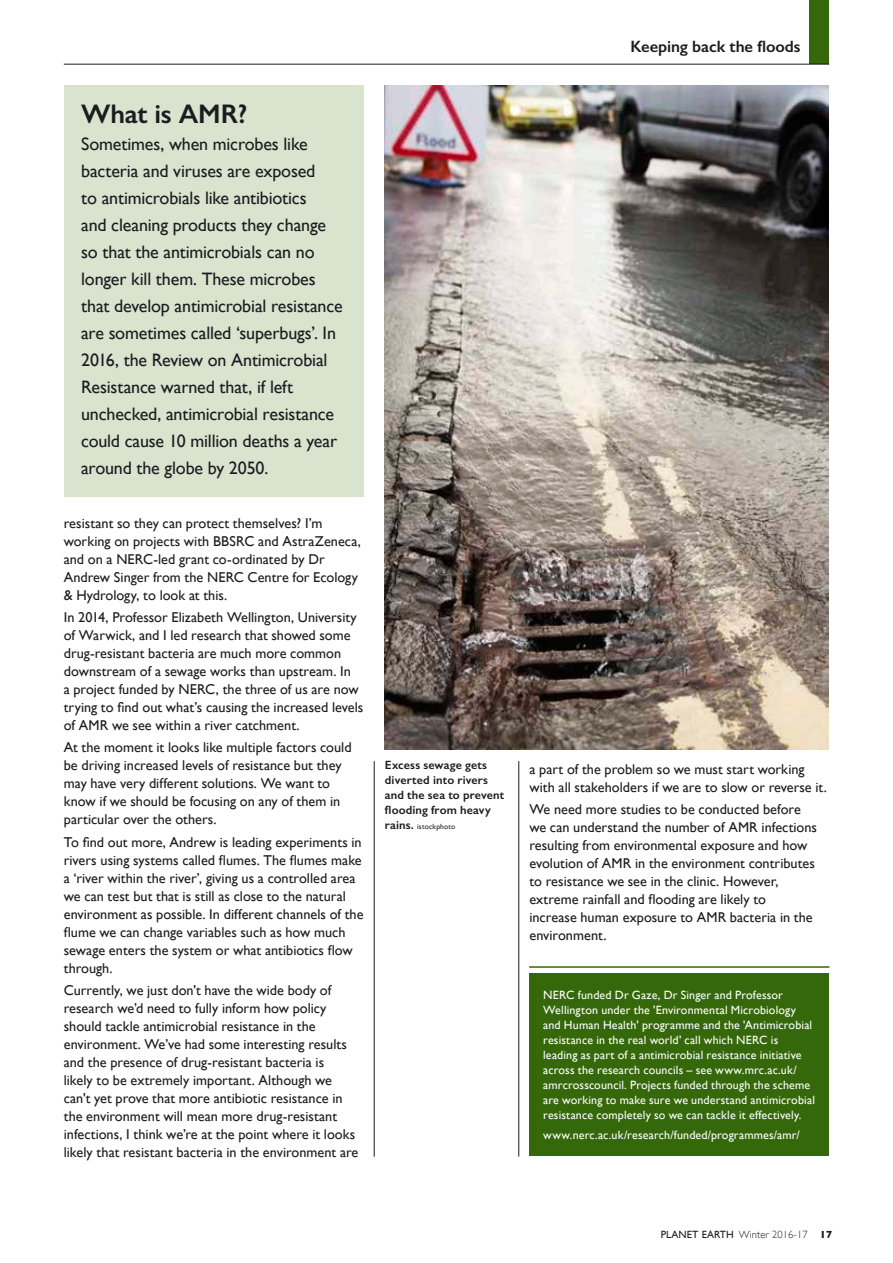
<style>
.page{position:relative;width:893px;height:1263px;background:#fff}
.page>*{position:absolute;margin:0;border:0;box-sizing:border-box;transform-origin:0 0}
.Sub_head{font:600 27px "Gill Sans";letter-spacing:-.005em;color:#1b1c20}
.Sub_head-2{font:18px/27px "Gill Sans";letter-spacing:-.01em;color:#1b1c20}
.t1{font:600 16.5px "Gill Sans";letter-spacing:-.005em;color:#1b1c20}
.body_copy{font:14.25px/18px "Gill Sans";color:#1b1c20}
.address{font:12px/15px "Gill Sans";letter-spacing:.01em;color:#fff}
.t2{font:600 12px/15px "Gill Sans";letter-spacing:.01em;color:#1b1c20}
.t3{font:300 10.5px "Gill Sans";letter-spacing:.01em;color:#1b1c20}
.t4{font:7.5px "Gill Sans";letter-spacing:.02em;color:#1b1c20}
.s1{font-weight:600;font-size:12px}
.s2{font-weight:400}
.s3{font-weight:700}
</style>
<div class="page">
<hr style="left:64px;top:64px;width:765px;height:1px;background:#1b1c20">
<div style="left:810px;top:0;width:19px;height:64px;background:#35680a"></div>
<div style="left:64px;top:85px;width:299px;height:412px;background:#d9e3ce"></div>
<div style="left:530px;top:973px;width:299px;height:183px;background:#35680a"></div>
<img style="left:385px;top:85px;width:443px;height:665px">
<hr style="left:374px;top:761px;width:1px;height:396px;background:#1b1c20">
<hr style="left:518px;top:761px;width:1px;height:396px;background:#1b1c20">
<hr style="left:529px;top:966px;width:300px;height:2px;background:#35680a">
<p class="Sub_head" style="left:81px;top:98px;width:168px">What is AMR?</p>
<p class="Sub_head-2" style="left:81px;top:131px;width:263px">Sometimes, when microbes like bacteria and viruses are exposed<br>to antimicrobials like antibiotics<br>and cleaning products they change so that the antimicrobials can no longer kill them. These microbes that develop antimicrobial resistance are sometimes called ‘superbugs’. In 2016, the Review on Antimicrobial Resistance warned that, if left unchecked, antimicrobial resistance could cause 10 million deaths a year around the globe by 2050.</p>
<p class="body_copy" style="left:64px;top:514px;width:299px">resistant so they can protect themselves? I’m working on projects with BBSRC and AstraZeneca, and on a NERC-led grant co-ordinated by Dr Andrew Singer from the NERC Centre for Ecology &amp; Hydrology, to look at this.</p>
<p class="body_copy" style="left:64px;top:608px;width:301px">In 2014, Professor Elizabeth Wellington, University of Warwick, and I led research that showed some drug-resistant bacteria are much more common downstream of a sewage works than upstream. In<br>a project funded by NERC, the three of us are now trying to find out what’s causing the increased levels of AMR we see within a river catchment.</p>
<p class="body_copy" style="left:64px;top:738px;width:289px">At the moment it looks like multiple factors could be driving increased levels of resistance but they may have very different solutions. We want to know if we should be focusing on any of them in particular over the others.</p>
<p class="body_copy" style="left:64px;top:833px;width:301px">To find out more, Andrew is leading experiments in rivers using systems called flumes. The flumes make a ‘river within the river’, giving us a controlled area we can test but that is still as close to the natural environment as possible. In different channels of the flume we can change variables such as how much sewage enters the system or what antibiotics flow through.</p>
<p class="body_copy" style="left:64px;top:981px;width:296px">Currently, we just don't have the wide body of research we’d need to fully inform how policy should tackle antimicrobial resistance in the environment. We’ve had some interesting results and the presence of drug-resistant bacteria is<br>likely to be extremely important. Although we can't yet prove that more antibiotic resistance in the environment will mean more drug-resistant infections, I think we’re at the point where it looks likely that resistant bacteria in the environment are</p>
<p class="t2" style="left:385px;top:758px;width:121px">Excess sewage gets diverted into rivers and the sea to prevent flooding from heavy</p>
<p class="t4" style="left:385px;top:822px;width:72px"><span class="s1">rains.</span> istockphoto</p>
<p class="t1" style="left:631px;top:36px;width:171px">Keeping back the floods</p>
<p class="body_copy" style="left:529px;top:760px;width:299px">a part of the problem so we must start working with all stakeholders if we are to slow or reverse it.</p>
<p class="body_copy" style="left:529px;top:800px;width:289px">We need more studies to be conducted before we can understand the number of AMR infections resulting from environmental exposure and how evolution of AMR in the environment contributes to resistance we see in the clinic. However, extreme rainfall and flooding are likely to increase human exposure to AMR bacteria in the environment.</p>
<p class="address" style="left:543px;top:988px;width:273px">NERC funded Dr Gaze, Dr Singer and Professor Wellington under the 'Environmental Microbiology and Human Health' programme and the 'Antimicrobial resistance in the real world' call which NERC is leading as part of a antimicrobial resistance initiative across the research councils – see www.mrc.ac.uk/ amrcrosscouncil. Projects funded through the scheme are working to make sure we understand antimicrobial resistance completely so we can tackle it effectively.</p>
<p class="address" style="left:543px;top:1127px;width:258px">www.nerc.ac.uk/research/funded/programmes/amr/</p>
<p class="t3" style="left:661px;top:1226px;width:173px"><span class="s2">PLANET EARTH</span> Winter 2016-17 <span class="s3">17</span></p>
</div>
